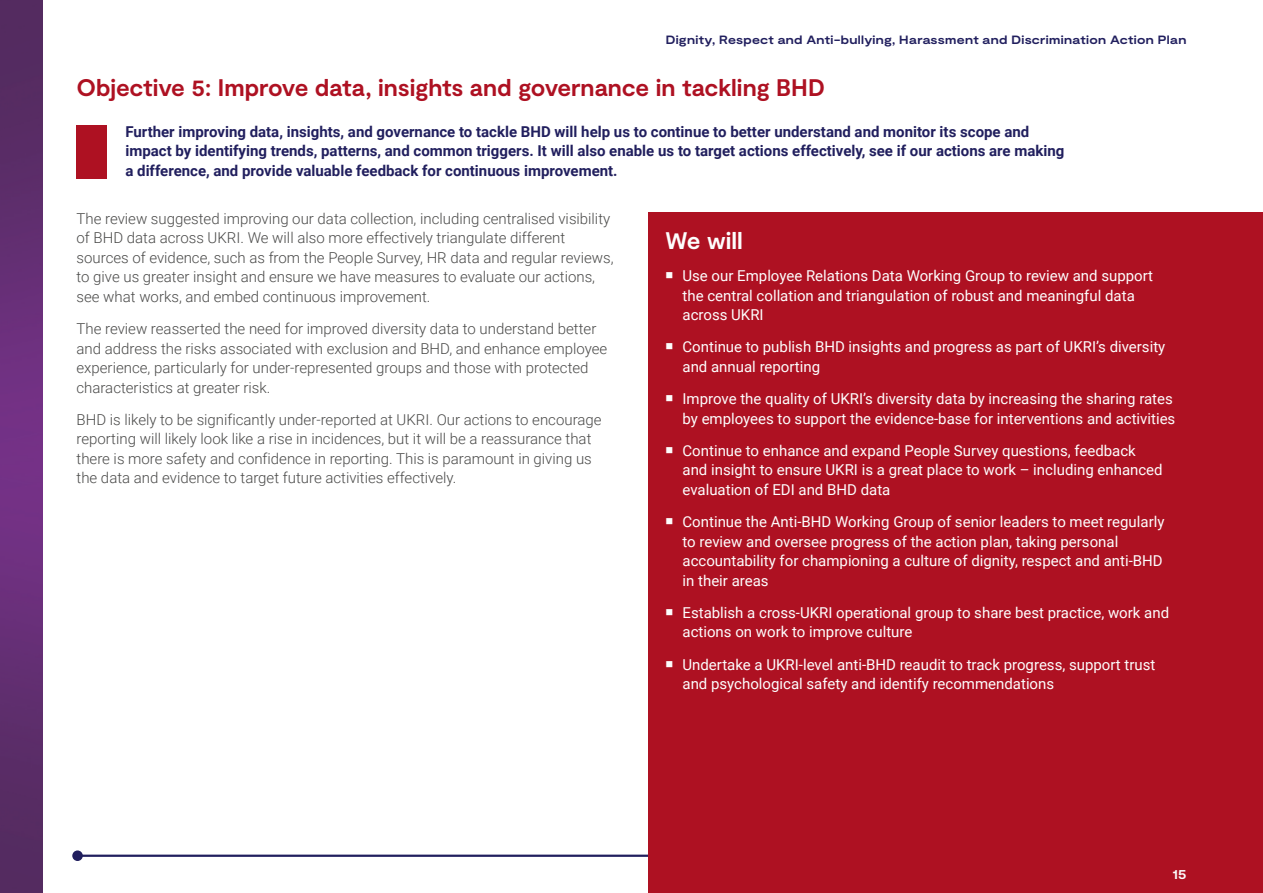
<style>
.page{position:relative;width:1263px;height:893px;background:#fff}
.page>*{position:absolute;margin:0;border:0;box-sizing:border-box;transform-origin:0 0}
.Header_3{font:700 24px "Moderat";letter-spacing:-.005em;color:#ae1122}
.Header_3-2{font:700 24px "Moderat";letter-spacing:-.005em;color:#fdfdfd}
.t1{font:15px/19.5px "Roboto";color:#fdfdfd}
.Body_Copy{font:300 15px/19.5px "Roboto";color:#4a4a49}
.Body_Copy-2{font:700 15px/19.5px "Roboto";color:#211f5e}
.t2{font:700 expanded 12.75px "Moderat";color:#fdfdfd}
.t3{font:700 expanded 12px "Moderat";letter-spacing:.025em;color:#211f5e}
</style>
<div class="page">
<hr style="left:78px;top:855px;width:1185px;height:2px;background:#211f5e">
<div style="left:72px;top:850px;width:11px;height:11px;background:#211f5e;border-radius:50%"></div>
<img style="left:0;top:0;width:43px;height:893px">
<div style="left:77px;top:125px;width:30px;height:54px;background:#ae1122"></div>
<div style="left:648px;top:213px;width:615px;height:680px;background:#ae1122"></div>
<p class="t3" style="left:666px;top:32px;width:522px">Dignity, Respect and Anti-bullying, Harassment and Discrimination Action Plan</p>
<h3 class="Header_3" style="left:77px;top:73px;width:750px">Objective 5: Improve data, insights and governance in tackling BHD</h3>
<p class="Body_Copy-2" style="left:125px;top:121px;width:940px">Further improving data, insights, and governance to tackle BHD will help us to continue to better understand and monitor its scope and impact by identifying trends, patterns, and common triggers. It will also enable us to target actions effectively, see if our actions are making a difference, and provide valuable feedback for continuous improvement.</p>
<p class="Body_Copy" style="left:77px;top:208px;width:538px">The review suggested improving our data collection, including centralised visibility of BHD data across UKRI. We will also more effectively triangulate different sources of evidence, such as from the People Survey, HR data and regular reviews, to give us greater insight and ensure we have measures to evaluate our actions, see what works, and embed continuous improvement.</p>
<p class="Body_Copy" style="left:77px;top:318px;width:532px">The review reasserted the need for improved diversity data to understand better and address the risks associated with exclusion and BHD, and enhance employee experience, particularly for under-represented groups and those with protected characteristics at greater risk.</p>
<p class="Body_Copy" style="left:77px;top:409px;width:526px">BHD is likely to be significantly under-reported at UKRI. Our actions to encourage reporting will likely look like a rise in incidences, but it will be a reassurance that there is more safety and confidence in reporting. This is paramount in giving us the data and evidence to target future activities effectively.</p>
<h3 class="Header_3-2" style="left:665px;top:226px;width:79px">We will</h3>
<p class="t1" style="left:682px;top:265px;width:472px">Use our Employee Relations Data Working Group to review and support the central collation and triangulation of robust and meaningful data across UKRI</p>
<p class="t1" style="left:682px;top:337px;width:484px">Continue to publish BHD insights and progress as part of UKRI’s diversity and annual reporting</p>
<p class="t1" style="left:682px;top:388px;width:494px">Improve the quality of UKRI’s diversity data by increasing the sharing rates by employees to support the evidence-base for interventions and activities</p>
<p class="t1" style="left:682px;top:440px;width:482px">Continue to enhance and expand People Survey questions, feedback and insight to ensure UKRI is a great place to work – including enhanced evaluation of EDI and BHD data</p>
<p class="t1" style="left:682px;top:511px;width:483px">Continue the Anti-BHD Working Group of senior leaders to meet regularly to review and oversee progress of the action plan, taking personal accountability for championing a culture of dignity, respect and anti-BHD in their areas</p>
<p class="t1" style="left:682px;top:602px;width:488px">Establish a cross-UKRI operational group to share best practice, work and actions on work to improve culture</p>
<p class="t1" style="left:682px;top:654px;width:474px">Undertake a UKRI-level anti-BHD reaudit to track progress, support trust and psychological safety and identify recommendations</p>
<p class="t2" style="left:1172px;top:868px;width:15px">15</p>
</div>
